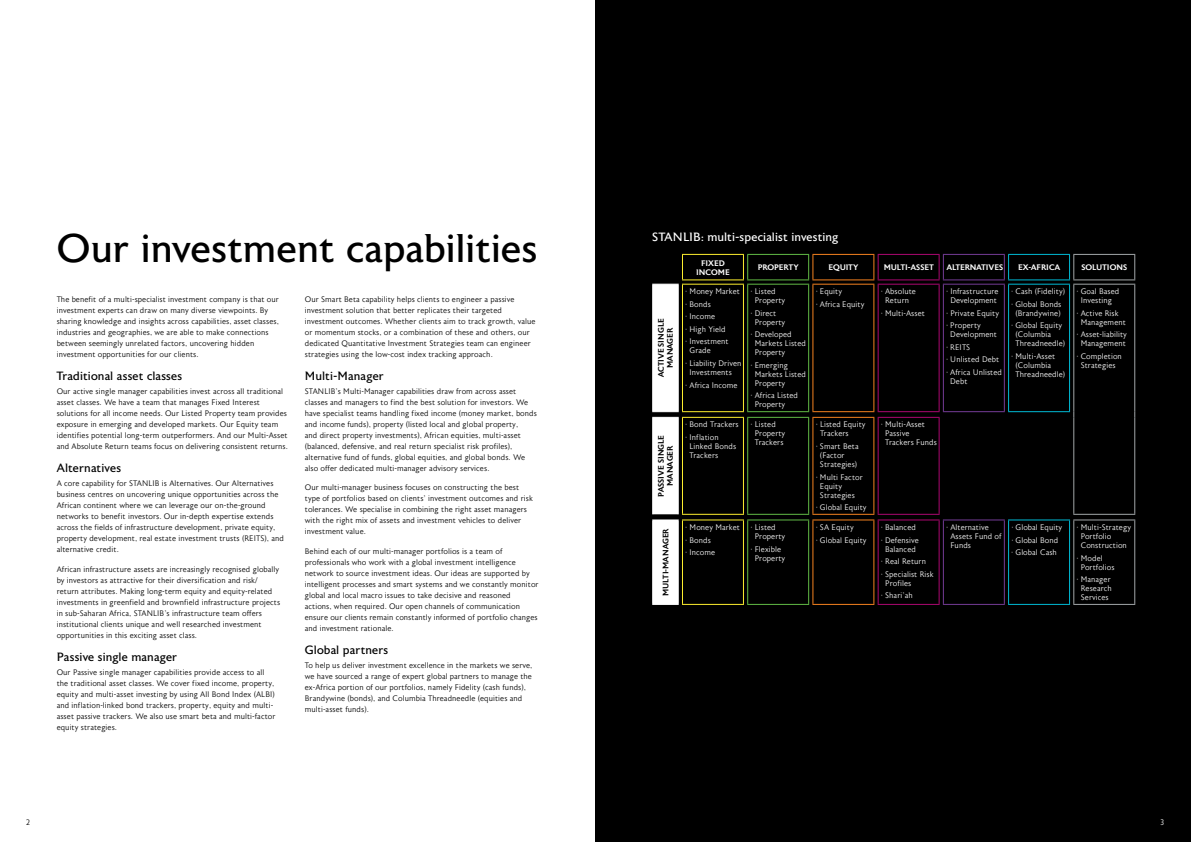
<style>
.page{position:relative;width:1191px;height:842px;background:#fff}
.page>*{position:absolute;margin:0;border:0;box-sizing:border-box;transform-origin:0 0}
.t1{font:40px "Astoria";color:#000}
.t2{font:12px "Astoria";letter-spacing:.01em;color:#000}
.t3{font:12px "Astoria";letter-spacing:.005em;color:#fff}
.t4{font:300 8px/11px "Astoria";color:#000}
.t5{font:300 8px/9px "Astoria";color:#fff}
.t6{font:500 8px/9px "Astoria";color:#fff;text-align:center}
.t7{font:500 8px/9px "Astoria";color:#000;text-align:center}
</style>
<div class="page">
<div style="left:595px;top:0;width:596px;height:842px;background:#000"></div>
<svg style="left:652px;top:254px;width:483px;height:351px"></svg>
<hr style="left:1073px;top:417px;width:1px;height:97px;background:#a3a7a9">
<hr style="left:1134px;top:417px;width:1px;height:97px;background:#a3a7a9">
<hr style="left:1073px;top:514px;width:62px;height:1px;background:#a3a7a9">
<h1 class="t1" style="left:57px;top:227px;width:482px">Our investment capabilities</h1>
<p class="t4" style="left:57px;top:294px;width:224px">The benefit of a multi-specialist investment company is that our investment experts can draw on many diverse viewpoints. By sharing knowledge and insights across capabilities, asset classes, industries and geographies, we are able to make connections between seemingly unrelated factors, uncovering hidden investment opportunities for our clients.</p>
<h2 class="t2" style="left:57px;top:370px;width:127px">Traditional asset classes</h2>
<p class="t4" style="left:57px;top:386px;width:233px">Our active single manager capabilities invest across all traditional asset classes. We have a team that manages Fixed Interest solutions for all income needs. Our Listed Property team provides exposure in emerging and developed markets. Our Equity team identifies potential long-term outperformers. And our Multi-Asset and Absolute Return teams focus on delivering consistent returns.</p>
<h2 class="t2" style="left:57px;top:462px;width:66px">Alternatives</h2>
<p class="t4" style="left:57px;top:478px;width:229px">A core capability for STANLIB is Alternatives. Our Alternatives business centres on uncovering unique opportunities across the African continent where we can leverage our on-the-ground networks to benefit investors. Our in-depth expertise extends across the fields of infrastructure development, private equity, property development, real estate investment trusts (REITS), and alternative credit.</p>
<p class="t4" style="left:57px;top:564px;width:225px">African infrastructure assets are increasingly recognised globally by investors as attractive for their diversification and risk/ return attributes. Making long-term equity and equity-related investments in greenfield and brownfield infrastructure projects in sub-Saharan Africa, STANLIB’s infrastructure team offers institutional clients unique and well researched investment opportunities in this exciting asset class.</p>
<h2 class="t2" style="left:57px;top:651px;width:122px">Passive single manager</h2>
<p class="t4" style="left:57px;top:667px;width:220px">Our Passive single manager capabilities provide access to all the traditional asset classes. We cover fixed income, property, equity and multi-asset investing by using All Bond Index (ALBI) and inflation-linked bond trackers, property, equity and multi&shy;asset passive trackers. We also use smart beta and multi-factor equity strategies.</p>
<p class="t4" style="left:305px;top:294px;width:232px">Our Smart Beta capability helps clients to engineer a passive investment solution that better replicates their targeted investment outcomes. Whether clients aim to track growth, value or momentum stocks, or a combination of these and others, our dedicated Quantitative Investment Strategies team can engineer strategies using the low-cost index tracking approach.</p>
<h2 class="t2" style="left:305px;top:370px;width:80px">Multi-Manager</h2>
<p class="t4" style="left:305px;top:386px;width:234px">STANLIB’s Multi-Manager capabilities draw from across asset classes and managers to find the best solution for investors. We have specialist teams handling fixed income (money market, bonds and income funds), property (listed local and global property,<br>and direct property investments), African equities, multi-asset (balanced, defensive, and real return specialist risk profiles), alternative fund of funds, global equities, and global bonds. We also offer dedicated multi-manager advisory services.</p>
<p class="t4" style="left:305px;top:482px;width:230px">Our multi-manager business focuses on constructing the best type of portfolios based on clients’ investment outcomes and risk tolerances. We specialise in combining the right asset managers with the right mix of assets and investment vehicles to deliver investment value.</p>
<p class="t4" style="left:305px;top:546px;width:235px">Behind each of our multi-manager portfolios is a team of professionals who work with a global investment intelligence network to source investment ideas. Our ideas are supported by intelligent processes and smart systems and we constantly monitor global and local macro issues to take decisive and reasoned actions, when required. Our open channels of communication ensure our clients remain constantly informed of portfolio changes and investment rationale.</p>
<h2 class="t2" style="left:305px;top:644px;width:85px">Global partners</h2>
<p class="t4" style="left:305px;top:660px;width:229px">To help us deliver investment excellence in the markets we serve, we have sourced a range of expert global partners to manage the ex-Africa portion of our portfolios, namely Fidelity (cash funds), Brandywine (bonds), and Columbia Threadneedle (equities and multi-asset funds).</p>
<h2 class="t3" style="left:652px;top:231px;width:188px">STANLIB: multi-specialist investing</h2>
<p class="t6" style="left:696px;top:259px;width:35px">FIXED<br>INCOME</p>
<p class="t6" style="left:757px;top:263px;width:42px">PROPERTY</p>
<p class="t6" style="left:828px;top:263px;width:32px">EQUITY</p>
<p class="t6" style="left:883px;top:263px;width:51px">MULTI-ASSET</p>
<p class="t6" style="left:947px;top:263px;width:58px">ALTERNATIVES</p>
<p class="t6" style="left:1018px;top:263px;width:44px">EX-AFRICA</p>
<p class="t6" style="left:1081px;top:263px;width:47px">SOLUTIONS</p>
<p class="t7" style="left:657px;top:377px;width:60px;rotate:-90deg">ACTIVE SINGLE<br>MANAGER</p>
<p class="t7" style="left:657px;top:497px;width:63px;rotate:-90deg">PASSIVE SINGLE<br>MANAGER</p>
<p class="t5" style="left:685px;top:286px;width:56px;line-height:12.5px">· Money Market · Bonds<br>· Income<br>· High Yield<br>· Investment</p>
<p class="t5" style="left:685px;top:345px;width:58px;line-height:12.5px;text-indent:4px">Grade<br>· Liability Driven</p>
<p class="t5" style="left:685px;top:366px;width:54px;line-height:12.5px;text-align:center">Investments<br>· Africa Income</p>
<p class="t5" style="left:685px;top:419px;width:55px;line-height:12.5px">· Bond Trackers · Inflation</p>
<p class="t5" style="left:689px;top:442px;width:48px">Linked Bonds<br>Trackers</p>
<p class="t5" style="left:754px;top:287px;width:32px;text-indent:-4px">· Listed<br>Property</p>
<p class="t5" style="left:754px;top:309px;width:32px;text-indent:-4px">· Direct<br>Property</p>
<p class="t5" style="left:754px;top:330px;width:53px;text-indent:-4px">· Developed<br>Markets Listed<br>Property</p>
<p class="t5" style="left:754px;top:361px;width:53px;text-indent:-4px">· Emerging<br>Markets Listed<br>Property</p>
<p class="t5" style="left:754px;top:391px;width:45px;text-indent:-4px">· Africa Listed<br>Property</p>
<p class="t5" style="left:815px;top:286px;width:50px;line-height:12.5px">· Equity<br>· Africa Equity</p>
<p class="t5" style="left:881px;top:287px;width:37px;text-align:center">· Absolute<br>Return</p>
<p class="t5" style="left:881px;top:309px;width:46px">· Multi-Asset</p>
<p class="t5" style="left:754px;top:420px;width:32px;text-indent:-4px">· Listed<br>Property<br>Trackers</p>
<p class="t5" style="left:820px;top:420px;width:47px;text-indent:-4px">· Listed Equity<br>Trackers</p>
<p class="t5" style="left:820px;top:442px;width:40px;text-indent:-4px">· Smart Beta (Factor<br>Strategies)</p>
<p class="t5" style="left:820px;top:473px;width:44px;text-indent:-4px">· Multi Factor<br>Equity<br>Strategies</p>
<p class="t5" style="left:815px;top:503px;width:52px">· Global Equity</p>
<p class="t5" style="left:885px;top:420px;width:53px;text-indent:-4px">· Multi-Asset<br>Passive<br>Trackers Funds</p>
<p class="t7" style="left:661px;top:596px;width:69px;rotate:-90deg">MULTI-MANAGER</p>
<p class="t5" style="left:685px;top:521px;width:56px;line-height:12.5px">· Money Market · Bonds<br>· Income</p>
<p class="t5" style="left:754px;top:523px;width:32px;text-indent:-4px">· Listed<br>Property</p>
<p class="t5" style="left:750px;top:545px;width:36px;text-align:center">· Flexible<br>Property</p>
<p class="t5" style="left:815px;top:521px;width:52px;line-height:12.5px">· SA Equity<br>· Global Equity</p>
<p class="t5" style="left:881px;top:521px;width:39px;line-height:12.5px">· Balanced · Defensive</p>
<p class="t5" style="left:881px;top:543px;width:54px;line-height:12.5px;text-indent:4px">Balanced<br>· Real Return<br>· Specialist Risk</p>
<p class="t5" style="left:881px;top:577px;width:33px;line-height:12.5px;text-align:center">Profiles<br>· Shari’ah</p>
<p class="t5" style="left:946px;top:287px;width:54px;text-align:center">· Infrastructure<br>Development</p>
<p class="t5" style="left:946px;top:307px;width:54px;line-height:12.5px">· Private Equity · Property</p>
<p class="t5" style="left:946px;top:329px;width:58px;line-height:12.5px;text-indent:4px">Development<br>· REITS<br>· Unlisted Debt · Africa Unlisted</p>
<p class="t5" style="left:950px;top:377px;width:19px">Debt</p>
<p class="t5" style="left:1011px;top:286px;width:55px;line-height:12.5px">· Cash (Fidelity) · Global Bonds</p>
<p class="t5" style="left:1011px;top:307px;width:52px;line-height:12.5px;text-align:center">(Brandywine)<br>· Global Equity</p>
<p class="t5" style="left:1015px;top:330px;width:51px">(Columbia<br>Threadneedle)</p>
<p class="t5" style="left:1015px;top:352px;width:51px;text-indent:-4px">· Multi-Asset (Columbia<br>Threadneedle)</p>
<p class="t5" style="left:1076px;top:287px;width:44px;text-align:center">· Goal Based<br>Investing</p>
<p class="t5" style="left:1080px;top:309px;width:47px;text-indent:-4px">· Active Risk<br>Management</p>
<p class="t5" style="left:1076px;top:330px;width:52px;text-align:center">· Asset-liability<br>Management</p>
<p class="t5" style="left:1076px;top:352px;width:47px;text-align:center">· Completion<br>Strategies</p>
<p class="t5" style="left:950px;top:523px;width:53px;text-indent:-4px">· Alternative<br>Assets Fund of<br>Funds</p>
<p class="t5" style="left:1011px;top:521px;width:53px;line-height:12.5px">· Global Equity · Global Bond · Global Cash</p>
<p class="t5" style="left:1080px;top:523px;width:52px;text-indent:-4px">· Multi-Strategy<br>Portfolio<br>Construction</p>
<p class="t5" style="left:1080px;top:554px;width:35px;text-indent:-4px">· Model<br>Portfolios</p>
<p class="t5" style="left:1076px;top:575px;width:37px;text-align:center">· Manager<br>Research<br>Services</p>
<p class="t4" style="left:26px;top:817px;width:6px">2</p>
<p class="t5" style="left:1160px;top:818px;width:5px">3</p>
</div>
